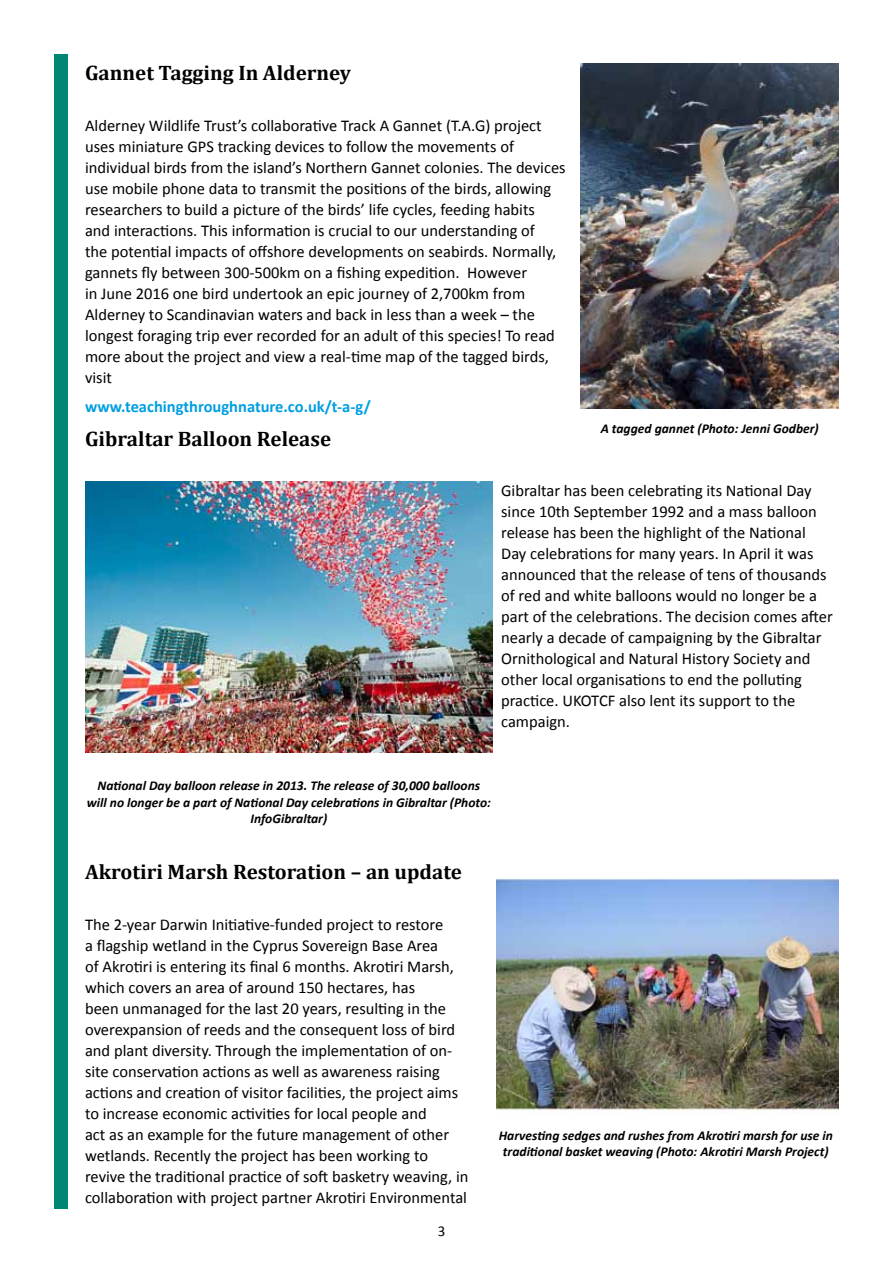
<style>
.page{position:relative;width:893px;height:1263px;background:#fff}
.page>*{position:absolute;margin:0;border:0;box-sizing:border-box;transform-origin:0 0}
.t1{font:700 21px "Cambria";color:#000}
.t2{font:16.5px/21px "Calibri";color:#000}
.t3{font:700 16.5px "Calibri";color:#009ee1}
.t4{font:15px "Calibri";color:#000}
.t5{font:italic 700 13.5px/16.2px "Calibri";color:#000;text-align:center}
</style>
<div class="page">
<div style="left:54px;top:54px;width:13px;height:1155px;background:#008675"></div>
<img style="left:85px;top:482px;width:408px;height:271px">
<img style="left:497px;top:878px;width:342px;height:235px">
<img style="left:581px;top:64px;width:258px;height:344px">
<p class="t1" style="left:85px;top:65px;width:268px">Gannet Tagging In Alderney</p>
<p class="t2" style="left:85px;top:115px;width:482px">Alderney Wildlife Trust’s collaborative Track A Gannet (T.A.G) project uses miniature GPS tracking devices to follow the movements of individual birds from the island’s Northern Gannet colonies. The devices use mobile phone data to transmit the positions of the birds, allowing researchers to build a picture of the birds’ life cycles, feeding habits<br>and interactions. This information is crucial to our understanding of<br>the potential impacts of offshore developments on seabirds. Normally, gannets fly between 300-500km on a fishing expedition. However<br>in June 2016 one bird undertook an epic journey of 2,700km from Alderney to Scandinavian waters and back in less than a week – the longest foraging trip ever recorded for an adult of this species! To read more about the project and view a real-time map of the tagged birds, visit</p>
<p class="t3" style="left:85px;top:400px;width:287px">www.teachingthroughnature.co.uk/t-a-g/</p>
<p class="t1" style="left:85px;top:431px;width:248px">Gibraltar Balloon Release</p>
<p class="t2" style="left:501px;top:480px;width:333px">Gibraltar has been celebrating its National Day since 10th September 1992 and a mass balloon release has been the highlight of the National Day celebrations for many years. In April it was announced that the release of tens of thousands of red and white balloons would no longer be a part of the celebrations. The decision comes after nearly a decade of campaigning by the Gibraltar Ornithological and Natural History Society and other local organisations to end the polluting practice. UKOTCF also lent its support to the campaign.</p>
<p class="t5" style="left:601px;top:421px;width:220px">A tagged gannet (Photo: Jenni Godber)</p>
<p class="t5" style="left:87px;top:778px;width:406px">National Day balloon release in 2013. The release of 30,000 balloons will no longer be a part of National Day celebrations in Gibraltar (Photo:<br>InfoGibraltar)</p>
<p class="t1" style="left:85px;top:864px;width:378px">Akrotiri Marsh Restoration – an update</p>
<p class="t2" style="left:85px;top:914px;width:385px">The 2-year Darwin Initiative-funded project to restore<br>a flagship wetland in the Cyprus Sovereign Base Area<br>of Akrotiri is entering its final 6 months. Akrotiri Marsh, which covers an area of around 150 hectares, has<br>been unmanaged for the last 20 years, resulting in the overexpansion of reeds and the consequent loss of bird and plant diversity. Through the implementation of on&shy;site conservation actions as well as awareness raising actions and creation of visitor facilities, the project aims to increase economic activities for local people and<br>act as an example for the future management of other wetlands. Recently the project has been working to revive the traditional practice of soft basketry weaving, in collaboration with project partner Akrotiri Environmental</p>
<p class="t4" style="left:438px;top:1226px;width:9px">3</p>
<p class="t5" style="left:499px;top:1127px;width:336px">Harvesting sedges and rushes from Akrotiri marsh for use in traditional basket weaving (Photo: Akrotiri Marsh Project)</p>
</div>
